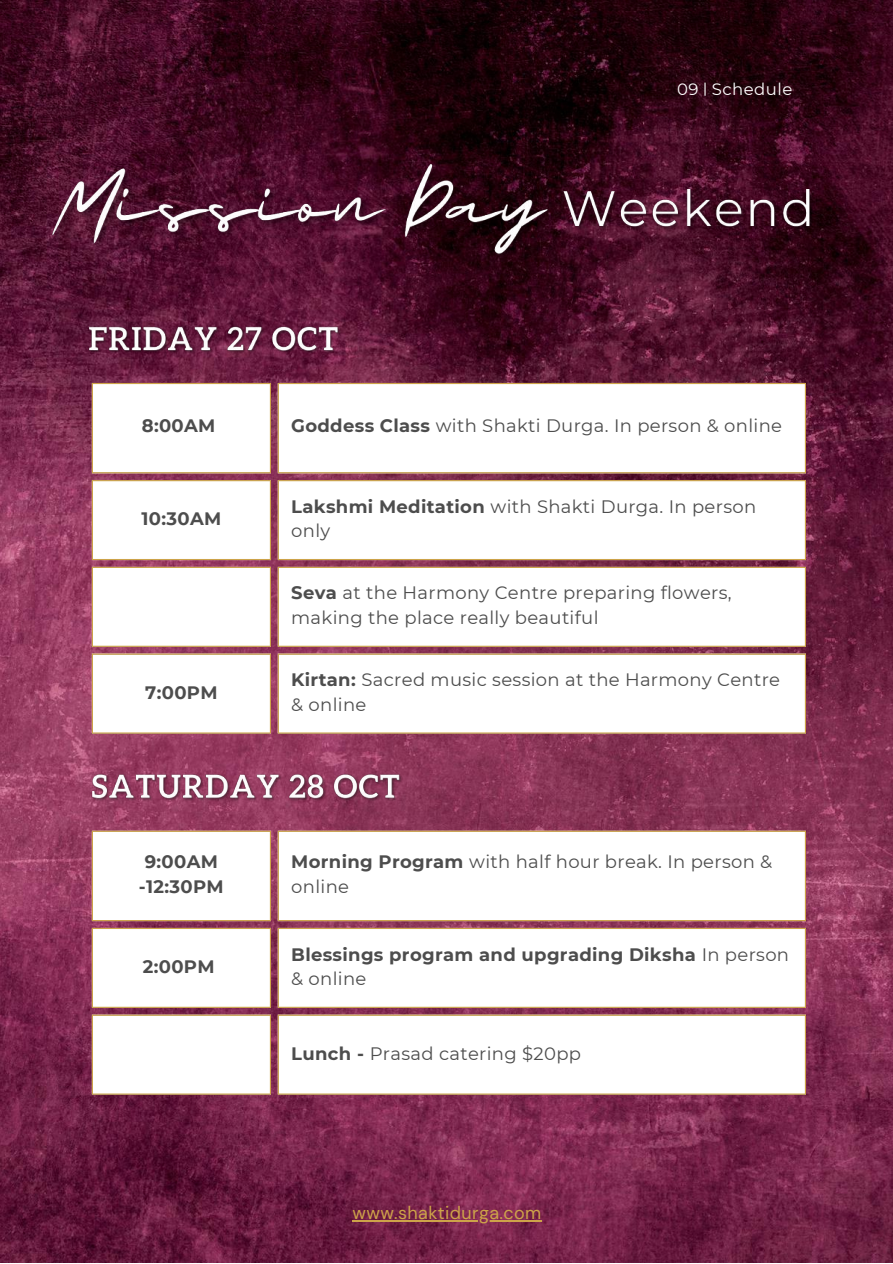
<style>
.page{position:relative;width:893px;height:1264px;background:#fff}
.page>*{position:absolute;margin:0;border:0;box-sizing:border-box;transform-origin:0 0}
.t1{font:18px/24.8px "Montserrat";letter-spacing:.02em;color:#4d4d4d}
.t2{font:700 18px/24.8px "Montserrat";letter-spacing:.02em;color:#4d4d4d;text-align:center}
.t3{font:18px "DM Sans";letter-spacing:.02em;color:#cda349}
.t4{font:16.5px "Montserrat";letter-spacing:.03em;color:#fff}
.s1{font-weight:700}
.s2{font-weight:400}
</style>
<div class="page">
<img style="left:0;top:0;width:892px;height:1262px">
<svg style="left:92px;top:383px;width:713px;height:350px"></svg>
<hr style="left:92px;top:384px;width:1px;height:88px;background:#cda349">
<hr style="left:270px;top:384px;width:1px;height:88px;background:#cda349">
<hr style="left:92px;top:383px;width:179px;height:1px;background:#cda349">
<hr style="left:92px;top:472px;width:179px;height:1px;background:#cda349">
<hr style="left:278px;top:384px;width:1px;height:88px;background:#cda349">
<hr style="left:804px;top:384px;width:1px;height:88px;background:#cda349">
<hr style="left:278px;top:383px;width:527px;height:1px;background:#cda349">
<hr style="left:278px;top:472px;width:527px;height:1px;background:#cda349">
<hr style="left:92px;top:481px;width:1px;height:78px;background:#cda349">
<hr style="left:270px;top:481px;width:1px;height:78px;background:#cda349">
<hr style="left:92px;top:480px;width:179px;height:1px;background:#cda349">
<hr style="left:92px;top:559px;width:179px;height:1px;background:#cda349">
<hr style="left:278px;top:481px;width:1px;height:78px;background:#cda349">
<hr style="left:804px;top:481px;width:1px;height:78px;background:#cda349">
<hr style="left:278px;top:480px;width:527px;height:1px;background:#cda349">
<hr style="left:278px;top:559px;width:527px;height:1px;background:#cda349">
<hr style="left:92px;top:568px;width:1px;height:77px;background:#cda349">
<hr style="left:270px;top:568px;width:1px;height:77px;background:#cda349">
<hr style="left:92px;top:567px;width:179px;height:1px;background:#cda349">
<hr style="left:92px;top:645px;width:179px;height:2px;background:#cda349">
<hr style="left:278px;top:568px;width:1px;height:77px;background:#cda349">
<hr style="left:804px;top:568px;width:1px;height:77px;background:#cda349">
<hr style="left:278px;top:567px;width:527px;height:1px;background:#cda349">
<hr style="left:278px;top:645px;width:527px;height:2px;background:#cda349">
<hr style="left:92px;top:654px;width:1px;height:78px;background:#cda349">
<hr style="left:270px;top:654px;width:1px;height:78px;background:#cda349">
<hr style="left:92px;top:653px;width:179px;height:1px;background:#cda349">
<hr style="left:92px;top:732px;width:179px;height:1px;background:#cda349">
<hr style="left:278px;top:654px;width:1px;height:78px;background:#cda349">
<hr style="left:804px;top:654px;width:1px;height:78px;background:#cda349">
<hr style="left:278px;top:653px;width:527px;height:1px;background:#cda349">
<hr style="left:278px;top:732px;width:527px;height:1px;background:#cda349">
<img style="left:46px;top:158px;width:513px;height:107px">
<img style="left:87px;top:320px;width:256px;height:37px">
<img style="left:89px;top:768px;width:317px;height:37px">
<svg style="left:92px;top:830px;width:713px;height:264px"></svg>
<hr style="left:92px;top:831px;width:1px;height:89px;background:#cda349">
<hr style="left:270px;top:831px;width:1px;height:89px;background:#cda349">
<hr style="left:92px;top:830px;width:179px;height:1px;background:#cda349">
<hr style="left:92px;top:920px;width:179px;height:1px;background:#cda349">
<hr style="left:278px;top:831px;width:1px;height:89px;background:#cda349">
<hr style="left:804px;top:831px;width:1px;height:89px;background:#cda349">
<hr style="left:278px;top:830px;width:527px;height:1px;background:#cda349">
<hr style="left:278px;top:920px;width:527px;height:1px;background:#cda349">
<hr style="left:92px;top:929px;width:1px;height:77px;background:#cda349">
<hr style="left:270px;top:929px;width:1px;height:77px;background:#cda349">
<hr style="left:92px;top:927px;width:179px;height:2px;background:#cda349">
<hr style="left:92px;top:1006px;width:179px;height:1px;background:#cda349">
<hr style="left:278px;top:929px;width:1px;height:77px;background:#cda349">
<hr style="left:804px;top:929px;width:1px;height:77px;background:#cda349">
<hr style="left:278px;top:927px;width:527px;height:2px;background:#cda349">
<hr style="left:278px;top:1006px;width:527px;height:1px;background:#cda349">
<hr style="left:92px;top:1015px;width:1px;height:78px;background:#cda349">
<hr style="left:270px;top:1015px;width:1px;height:78px;background:#cda349">
<hr style="left:92px;top:1014px;width:179px;height:1px;background:#cda349">
<hr style="left:92px;top:1093px;width:179px;height:1px;background:#cda349">
<hr style="left:278px;top:1015px;width:1px;height:78px;background:#cda349">
<hr style="left:804px;top:1015px;width:1px;height:78px;background:#cda349">
<hr style="left:278px;top:1014px;width:527px;height:1px;background:#cda349">
<hr style="left:278px;top:1093px;width:527px;height:1px;background:#cda349">
<img style="left:558px;top:179px;width:260px;height:61px">
<svg style="left:704px;top:83px;width:1px;height:13px"></svg>
<hr style="left:352px;top:1220px;width:189px;height:1px;background:#cda349">
<p class="t4" style="left:677px;top:79px;width:117px">09 Schedule</p>
<p class="t2" style="left:142px;top:413px;width:75px">8:00AM</p>
<p class="t1" style="left:291px;top:413px;width:492px"><span class="s1">Goddess Class</span> with Shakti Durga. In person &amp; online</p>
<p class="t2" style="left:141px;top:506px;width:81px">10:30AM</p>
<p class="t2" style="left:145px;top:679px;width:74px">7:00PM</p>
<p class="t1" style="left:291px;top:494px;width:466px"><span class="s1">Lakshmi Meditation</span> with Shakti Durga. In person only</p>
<p class="t1" style="left:291px;top:580px;width:442px"><span class="s1">Seva</span> at the Harmony Centre preparing flowers, making the place really beautiful</p>
<p class="t1" style="left:291px;top:667px;width:490px"><span class="s1">Kirtan:</span> Sacred music session at the Harmony Centre &amp; online</p>
<p class="t2" style="left:139px;top:849px;width:86px">9:00AM -12:30PM</p>
<p class="t1" style="left:291px;top:849px;width:482px"><span class="s1">Morning Program</span> with half hour break. In person &amp; online</p>
<p class="t2" style="left:143px;top:954px;width:73px">2:00PM</p>
<p class="t2" style="left:291px;top:941px;width:499px;text-align:left">Blessings program and upgrading Diksha <span class="s2">In person &amp; online</span></p>
<p class="t1" style="left:291px;top:1040px;width:291px"><span class="s1">Lunch -</span> Prasad catering $20pp</p>
<p class="t3" style="left:352px;top:1201px;width:190px">www.shaktidurga.com</p>
</div>
